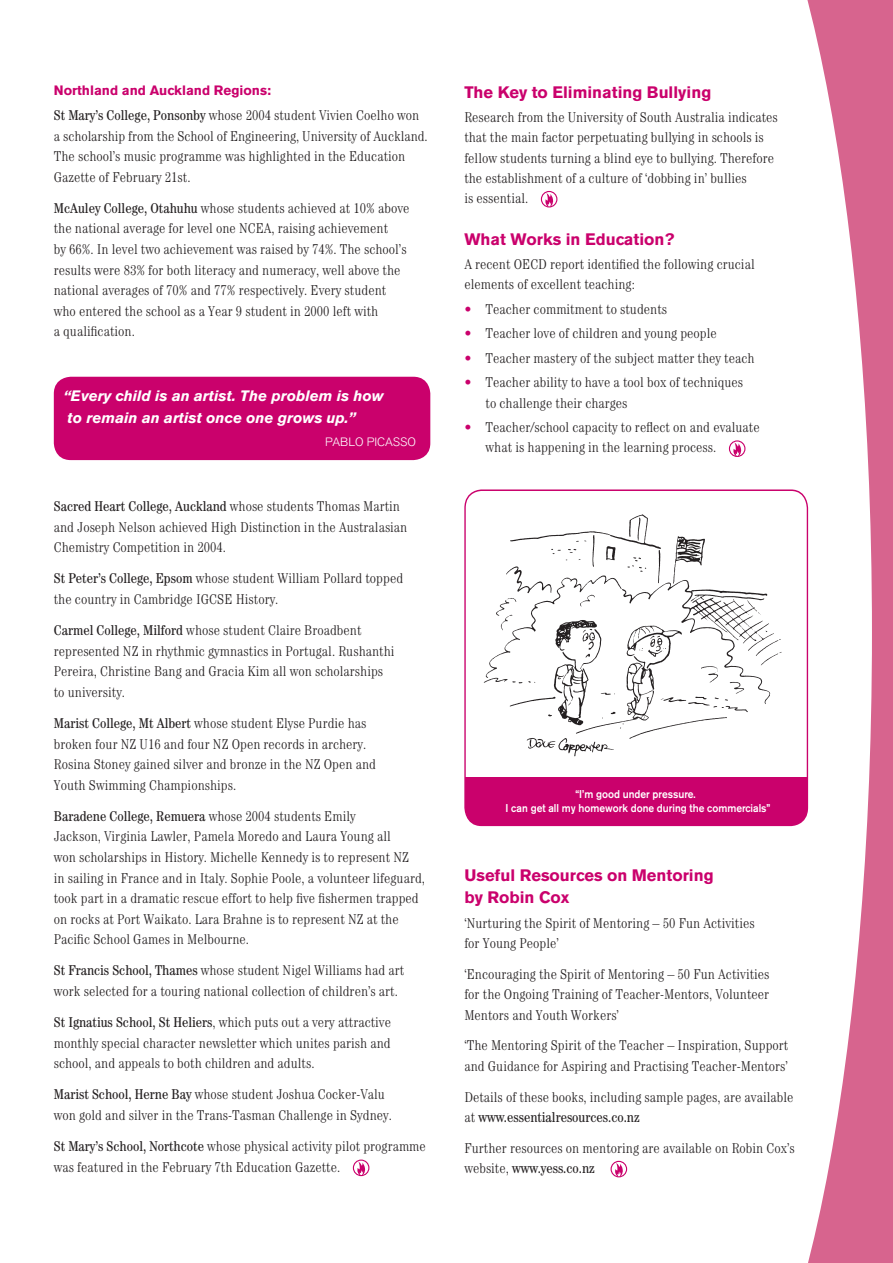
<style>
.page{position:relative;width:893px;height:1263px;background:#fff}
.page>*{position:absolute;margin:0;border:0;box-sizing:border-box;transform-origin:0 0}
.t1{font:700 16.5px/22.5px "Akzidenz Grotesk BE Maori";color:#ca016c}
.t2{font:italic 700 15px/22.5px "Akzidenz Grotesk BE Maori";color:#fff}
.t3{font:300 condensed 14.25px/20.5px "Century Maori";color:#231f20}
.t4{font:condensed 14.25px "Century";color:#231f20}
.t5{font:700 13.5px "Akzidenz Grotesk BE Maori";color:#ca016c}
.t6{font:300 12px "Akzidenz Grotesk BE Maori";color:#fff}
.t7{font:500 11.25px/13.5px "Akzidenz Grotesk BE";color:#fff;text-align:center;scale:.91 1}
.s1{font-family:"Century";font-weight:400}
.s2{font-family:"Century Maori";font-weight:300}
.s3{color:#ca016c}
</style>
<div class="page">
<div style="left:610px;top:0;width:282px;height:1263px;background:#d7648e"></div>
<svg style="left:610px;top:0;width:261px;height:1263px;fill:#fff"></svg>
<svg style="left:541px;top:191px;width:16px;height:16px"></svg>
<div style="left:541px;top:191px;width:16px;height:17px;border:1px solid #ca016c;border-radius:50%"></div>
<svg style="left:545px;top:193px;width:8px;height:14px"></svg>
<svg style="left:729px;top:441px;width:16px;height:15px"></svg>
<div style="left:729px;top:440px;width:16px;height:17px;border:1px solid #ca016c;border-radius:50%"></div>
<svg style="left:733px;top:443px;width:8px;height:14px"></svg>
<svg style="left:611px;top:1161px;width:15px;height:16px"></svg>
<div style="left:610px;top:1161px;width:17px;height:16px;border:1px solid #ca016c;border-radius:50%"></div>
<svg style="left:615px;top:1163px;width:8px;height:14px"></svg>
<svg style="left:353px;top:1160px;width:16px;height:16px"></svg>
<div style="left:353px;top:1160px;width:16px;height:16px;border:1px solid #ca016c;border-radius:50%"></div>
<svg style="left:357px;top:1162px;width:8px;height:14px"></svg>
<div style="left:54px;top:377px;width:376px;height:83px;background:#ca016c;border-radius:17px"></div>
<div style="left:465px;top:490px;width:342px;height:335px;background:#fff;border-radius:17px"></div>
<div style="left:465px;top:778px;width:342px;height:47px;background:#ca016c"></div>
<div style="left:464px;top:490px;width:344px;height:336px;border:1px solid #ca016c;border-radius:17px"></div>
<img style="left:483px;top:514px;width:299px;height:243px">
<p class="t5" style="left:54px;top:86px;width:219px">Northland and Auckland Regions:</p>
<p class="t3" style="left:54px;top:106px;width:375px"><span class="s1">St Mary’s College, Ponsonby</span> whose 2004 student Vivien Coelho won a scholarship from the School of Engineering, University of Auckland.<br>The school’s music programme was highlighted in the Education Gazette of February 21st.</p>
<p class="t3" style="left:54px;top:199px;width:357px"><span class="s1">McAuley College, Otahuhu</span> whose students achieved at 10% above the national average for level one NCEA, raising achievement<br>by 66%. In level two achievement was raised by 74%. The school’s results were 83% for both literacy and numeracy, well above the national averages of 70% and 77% respectively. Every student who entered the school as a Year 9 student in 2000 left with<br>a qualification.</p>
<p class="t2" style="left:64px;top:385px;width:321px">“Every child is an artist. The problem is how to remain an artist once one grows up.”</p>
<p class="t6" style="left:325px;top:437px;width:92px">PABLO PICASSO</p>
<p class="t4" style="left:54px;top:501px;width:348px">Sacred Heart College, Auckland <span class="s2">whose students Thomas Martin</span></p>
<p class="t3" style="left:54px;top:518px;width:355px">and Joseph Nelson achieved High Distinction in the Australasian<br>Chemistry Competition in 2004.</p>
<p class="t3" style="left:54px;top:569px;width:351px"><span class="s1">St Peter’s College, Epsom</span> whose student William Pollard topped the country in Cambridge IGCSE History.</p>
<p class="t3" style="left:54px;top:621px;width:342px"><span class="s1">Carmel College, Milford</span> whose student Claire Broadbent represented NZ in rhythmic gymnastics in Portugal. Rushanthi Pereira, Christine Bang and Gracia Kim all won scholarships to university.</p>
<p class="t3" style="left:54px;top:714px;width:324px"><span class="s1">Marist College, Mt Albert</span> whose student Elyse Purdie has broken four NZ U16 and four NZ Open records in archery.<br>Rosina Stoney gained silver and bronze in the NZ Open and Youth Swimming Championships.</p>
<p class="t4" style="left:54px;top:811px;width:303px">Baradene College, Remuera <span class="s2">whose 2004 students Emily</span></p>
<p class="t3" style="left:54px;top:827px;width:373px">Jackson, Virginia Lawler, Pamela Moredo and Laura Young all<br>won scholarships in History. Michelle Kennedy is to represent NZ<br>in sailing in France and in Italy. Sophie Poole, a volunteer lifeguard, took part in a dramatic rescue effort to help five fishermen trapped on rocks at Port Waikato. Lara Brahne is to represent NZ at the Pacific School Games in Melbourne.</p>
<p class="t3" style="left:54px;top:961px;width:352px"><span class="s1">St Francis School, Thames</span> whose student Nigel Williams had art work selected for a touring national collection of children’s art.</p>
<p class="t3" style="left:54px;top:1013px;width:339px;text-align:justify"><span class="s1">St Ignatius School, St Heliers</span>, which puts out a very attractive monthly special character newsletter which unites parish and school, and appeals to both children and adults.</p>
<p class="t3" style="left:54px;top:1085px;width:339px"><span class="s1">Marist School, Herne Bay</span> whose student Joshua Cocker-Valu won gold and silver in the Trans-Tasman Challenge in Sydney.</p>
<p class="t3" style="left:54px;top:1137px;width:373px"><span class="s1">St Mary’s School, Northcote</span> whose physical activity pilot programme was featured in the February 7th Education Gazette.</p>
<p class="t1" style="left:464px;top:82px;width:248px">The Key to Eliminating Bullying</p>
<p class="t3" style="left:464px;top:108px;width:315px">Research from the University of South Australia indicates that the main factor perpetuating bullying in schools is fellow students turning a blind eye to bullying. Therefore the establishment of a culture of ‘dobbing in’ bullies<br>is essential.</p>
<p class="t1" style="left:464px;top:229px;width:212px">What Works in Education?</p>
<p class="t3" style="left:464px;top:255px;width:292px">A recent OECD report identified the following crucial elements of excellent teaching:</p>
<p class="t3" style="left:464px;top:300px;width:204px"><span class="s3">•</span> Teacher commitment to students</p>
<p class="t3" style="left:464px;top:324px;width:254px"><span class="s3">•</span> Teacher love of children and young people</p>
<p class="t3" style="left:464px;top:349px;width:292px"><span class="s3">•</span> Teacher mastery of the subject matter they teach</p>
<p class="t3" style="left:485px;top:374px;width:259px;text-indent:-21px"><span class="s3">•</span> Teacher ability to have a tool box of techniques to challenge their charges</p>
<p class="t3" style="left:485px;top:418px;width:276px;text-indent:-21px"><span class="s3">•</span> Teacher/school capacity to reflect on and evaluate what is happening in the learning process.</p>
<p class="t7" style="left:505px;top:788px;width:293px">“I’m good under pressure.<br>I can get all my homework done during the commercials”</p>
<p class="t1" style="left:464px;top:865px;width:251px">Useful Resources on Mentoring by Robin Cox</p>
<p class="t3" style="left:464px;top:914px;width:292px">‘Nurturing the Spirit of Mentoring – 50 Fun Activities for Young People’</p>
<p class="t3" style="left:464px;top:965px;width:306px;text-align:justify">‘Encouraging the Spirit of Mentoring – 50 Fun Activities for the Ongoing Training of Teacher-Mentors, Volunteer Mentors and Youth Workers’</p>
<p class="t3" style="left:464px;top:1036px;width:325px">‘The Mentoring Spirit of the Teacher – Inspiration, Support and Guidance for Aspiring and Practising Teacher-Mentors’</p>
<p class="t3" style="left:464px;top:1087px;width:330px">Details of these books, including sample pages, are available</p>
<p class="t4" style="left:464px;top:1112px;width:177px"><span class="s2">at</span> www.essentialresources.co.nz</p>
<p class="t3" style="left:464px;top:1139px;width:332px">Further resources on mentoring are available on Robin Cox’s</p>
<p class="t4" style="left:464px;top:1163px;width:132px"><span class="s2">website,</span> www.yess.co.nz</p>
</div>
